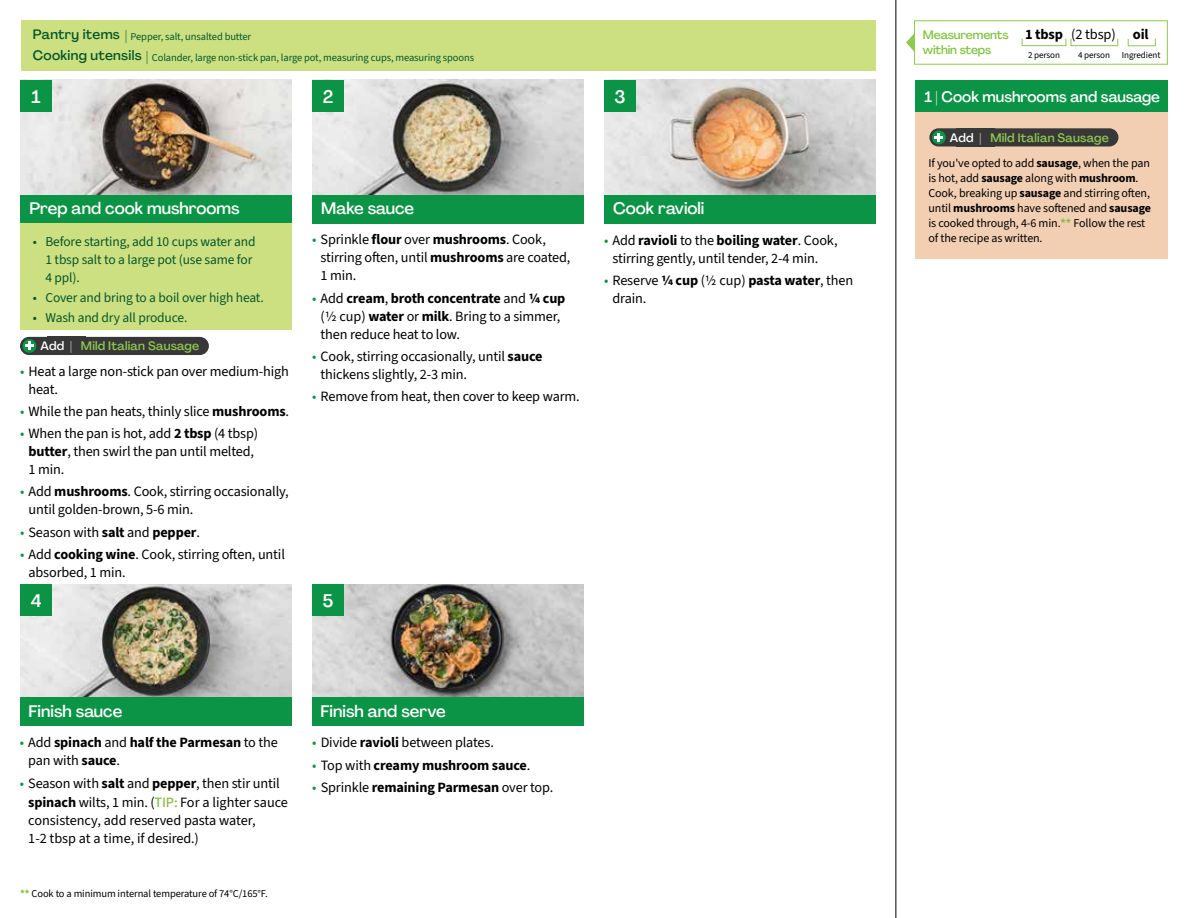
<style>
.page{position:relative;width:1188px;height:918px;background:#fff}
.page>*{position:absolute;margin:0;border:0;box-sizing:border-box;transform-origin:0 0}
.t1{font:500 18px "Agrandir";color:#fff}
.t2{font:500 16.5px "Agrandir";color:#fff}
.t3{font:500 15px "Agrandir";color:#fff}
.t4{font:700 14.4px "Source Sans 3";letter-spacing:-.01em;color:#000}
.t5{font:14.25px/18px "Source Sans 3";letter-spacing:-.01em;color:#000}
.t6{font:700 14.25px/18px "Source Sans 3";letter-spacing:-.01em;color:#000}
.t7{font:13.5px/18px "Source Sans 3";letter-spacing:-.01em;color:#05562c}
.t8{font:500 13.5px "Agrandir";letter-spacing:.025em;color:#05562c}
.t9{font:500 12.15px "Agrandir";letter-spacing:.02em;color:#91c84e}
.t10{font:12px/15px "Source Sans 3";letter-spacing:-.01em;color:#000}
.t11{font:500 12px/15.8px "Agrandir";letter-spacing:-.01em;color:#82c341}
.t12{font:10.5px "Source Sans 3";letter-spacing:-.01em;color:#05562c}
.t13{font:10.5px "Source Sans 3";letter-spacing:-.01em;color:#000}
.t14{font:9.15px "Source Sans 3";letter-spacing:-.01em;color:#000}
.s1{font-family:"Agrandir";font-weight:500;font-size:13.5px}
.s2{color:#fff}
.s3{color:#0b9446}
.s4{font-weight:700}
.s5{font-weight:400;color:#0b9446}
.s6{font-weight:400}
.s7{font-weight:500;color:#8cba42}
.s8{font-weight:700;color:#8cba42}
</style>
<div class="page">
<img style="left:20px;top:584px;width:272px;height:114px">
<img style="left:312px;top:584px;width:272px;height:114px">
<img style="left:20px;top:80px;width:272px;height:115px">
<img style="left:312px;top:80px;width:272px;height:115px">
<img style="left:604px;top:80px;width:272px;height:115px">
<div style="left:312px;top:195px;width:272px;height:29px;background:#0b9446"></div>
<div style="left:20px;top:195px;width:272px;height:29px;background:#0b9446"></div>
<div style="left:20px;top:698px;width:272px;height:28px;background:#0b9446"></div>
<div style="left:312px;top:698px;width:272px;height:28px;background:#0b9446"></div>
<div style="left:604px;top:195px;width:272px;height:29px;background:#0b9446"></div>
<div style="left:21px;top:20px;width:855px;height:51px;background:#cde081"></div>
<div style="left:20px;top:224px;width:272px;height:106px;background:#cde081"></div>
<hr style="left:896px;top:0;width:1px;height:918px;background:#000">
<div style="left:20px;top:584px;width:32px;height:32px;background:#0b9446"></div>
<div style="left:20px;top:80px;width:32px;height:32px;background:#0b9446"></div>
<div style="left:312px;top:584px;width:32px;height:32px;background:#0b9446"></div>
<div style="left:312px;top:80px;width:32px;height:32px;background:#0b9446"></div>
<div style="left:604px;top:80px;width:32px;height:32px;background:#0b9446"></div>
<div style="left:914px;top:20px;width:254px;height:45px;border:1px solid #91c84e"></div>
<div style="left:1022px;top:38px;width:44px;height:8px;border:1px solid #91c84e"></div>
<div style="left:1071px;top:38px;width:47px;height:8px;border:1px solid #91c84e"></div>
<div style="left:1128px;top:38px;width:28px;height:8px;border:1px solid #91c84e"></div>
<svg style="left:906px;top:33px;width:9px;height:19px"></svg>
<div style="left:48px;top:337px;width:38px;height:18px;background:#383839"></div>
<div style="left:20px;top:337px;width:61px;height:18px;background:#383839;border-radius:9px"></div>
<div style="left:22px;top:339px;width:14px;height:14px;background:#0b9446;border-radius:50%"></div>
<svg style="left:25px;top:341px;width:9px;height:9px"></svg>
<div style="left:72px;top:337px;width:137px;height:18px;background:#383839;border-radius:9px"></div>
<div style="left:916px;top:112px;width:252px;height:147px;background:#f2cfb3"></div>
<div style="left:916px;top:80px;width:252px;height:32px;background:#0b9446"></div>
<div style="left:957px;top:128px;width:38px;height:18px;background:#383839"></div>
<div style="left:929px;top:128px;width:62px;height:18px;background:#383839;border-radius:9px"></div>
<div style="left:932px;top:130px;width:14px;height:14px;background:#0b9446;border-radius:50%"></div>
<svg style="left:934px;top:133px;width:9px;height:9px"></svg>
<div style="left:982px;top:128px;width:136px;height:18px;background:#383839;border-radius:9px"></div>
<p class="t12" style="left:33px;top:30px;width:220px"><span class="s1">Pantry items |</span> Pepper, salt, unsalted butter</p>
<p class="t8" style="left:33px;top:47px;width:110px">Cooking utensils</p>
<p class="t12" style="left:146px;top:51px;width:329px"><span class="s1">|</span> Colander, large non-stick pan, large pot, measuring cups, measuring spoons</p>
<p class="t1" style="left:32px;top:86px;width:11px">1</p>
<p class="t1" style="left:323px;top:86px;width:12px">2</p>
<p class="t1" style="left:614px;top:85px;width:13px">3</p>
<p class="t2" style="left:29px;top:198px;width:212px">Prep and cook mushrooms</p>
<p class="t7" style="left:45px;top:232px;width:212px;text-indent:-13px">• Before starting, add 10 cups water and<br>1 tbsp salt to a large pot (use same for<br>4 ppl).</p>
<p class="t7" style="left:33px;top:288px;width:233px">• Cover and bring to a boil over high heat.</p>
<p class="t7" style="left:33px;top:308px;width:156px">• Wash and dry all produce.</p>
<p class="t9" style="left:41px;top:338px;width:160px"><span class="s2">Add |</span> Mild Italian Sausage</p>
<p class="t5" style="left:29px;top:362px;width:262px;text-indent:-9px"><span class="s3">•</span> Heat a large non-stick pan over medium-high heat.</p>
<p class="t5" style="left:20px;top:402px;width:271px"><span class="s3">•</span> While the pan heats, thinly slice <span class="s4">mushrooms</span>.</p>
<p class="t5" style="left:29px;top:424px;width:231px;text-indent:-9px"><span class="s3">•</span> When the pan is hot, add <span class="s4">2 tbsp</span> (4 tbsp) <span class="s4">butter</span>, then swirl the pan until melted,<br>1 min.</p>
<p class="t5" style="left:29px;top:483px;width:262px;text-indent:-9px"><span class="s3">•</span> Add <span class="s4">mushrooms</span>. Cook, stirring occasionally, until golden-brown, 5-6 min.</p>
<p class="t5" style="left:20px;top:523px;width:182px"><span class="s3">•</span> Season with <span class="s4">salt</span> and <span class="s4">pepper</span>.</p>
<p class="t5" style="left:29px;top:545px;width:258px;text-indent:-9px"><span class="s3">•</span> Add <span class="s4">cooking wine</span>. Cook, stirring often, until absorbed, 1 min.</p>
<p class="t1" style="left:31px;top:590px;width:12px">4</p>
<p class="t2" style="left:321px;top:198px;width:95px">Make sauce</p>
<p class="t2" style="left:613px;top:198px;width:93px">Cook ravioli</p>
<p class="t5" style="left:321px;top:231px;width:251px;text-indent:-9px"><span class="s3">•</span> Sprinkle <span class="s4">flour</span> over <span class="s4">mushrooms</span>. Cook, stirring often, until <span class="s4">mushrooms</span> are coated,<br>1 min.</p>
<p class="t5" style="left:321px;top:289px;width:246px;text-indent:-9px"><span class="s3">•</span> Add <span class="s4">cream</span>, <span class="s4">broth concentrate</span> and <span class="s4">1/4 cup </span>(1/2 cup) <span class="s4">water</span> or <span class="s4">milk</span>. Bring to a simmer, then reduce heat to low.</p>
<p class="t5" style="left:321px;top:347px;width:224px;text-indent:-9px"><span class="s3">•</span> Cook, stirring occasionally, until <span class="s4">sauce </span>thickens slightly, 2-3 min.</p>
<p class="t5" style="left:312px;top:387px;width:269px"><span class="s3">•</span> Remove from heat, then cover to keep warm.</p>
<p class="t5" style="left:613px;top:231px;width:227px;text-indent:-9px"><span class="s3">•</span> Add <span class="s4">ravioli</span> to the <span class="s4">boiling water</span>. Cook, stirring gently, until tender, 2-4 min.</p>
<p class="t5" style="left:613px;top:271px;width:242px;text-indent:-9px"><span class="s3">•</span> Reserve <span class="s4">1/4 cup</span> (1/2 cup) <span class="s4">pasta water</span>, then drain.</p>
<p class="t1" style="left:323px;top:590px;width:12px">5</p>
<p class="t2" style="left:29px;top:701px;width:95px">Finish sauce</p>
<p class="t2" style="left:321px;top:701px;width:127px">Finish and serve</p>
<p class="t6" style="left:28px;top:734px;width:251px;text-indent:-9px"><span class="s5">•</span> <span class="s6">Add</span> spinach <span class="s6">and</span> half the Parmesan <span class="s6">to the pan with</span> sauce<span class="s6">.</span></p>
<p class="t5" style="left:28px;top:774px;width:261px;text-indent:-9px"><span class="s3">•</span> Season with <span class="s4">salt</span> and <span class="s4">pepper</span>, then stir until <span class="s4">spinach</span> wilts, 1 min. (<span class="s7">TIP:</span> For a lighter sauce consistency, add reserved pasta water,<br>1-2 tbsp at a time, if desired.)</p>
<p class="t13" style="left:20px;top:887px;width:249px"><span class="s8">**</span> Cook to a minimum internal temperature of 74°C/165°F.</p>
<p class="t5" style="left:312px;top:734px;width:183px"><span class="s3">•</span> Divide <span class="s4">ravioli</span> between plates.</p>
<p class="t6" style="left:312px;top:756px;width:220px"><span class="s5">•</span> <span class="s6">Top with</span> creamy mushroom sauce<span class="s6">.</span></p>
<p class="t6" style="left:312px;top:778px;width:243px"><span class="s5">•</span> <span class="s6">Sprinkle</span> remaining Parmesan <span class="s6">over top.</span></p>
<p class="t11" style="left:923px;top:26px;width:87px">Measurements within steps</p>
<p class="t4" style="left:1025px;top:25px;width:125px">1 tbsp <span class="s6">(2 tbsp)</span> oil</p>
<p class="t14" style="left:1028px;top:49px;width:34px">2 person</p>
<p class="t14" style="left:1078px;top:49px;width:34px">4 person</p>
<p class="t14" style="left:1122px;top:49px;width:40px">Ingredient</p>
<p class="t3" style="left:924px;top:87px;width:237px">1 | Cook mushrooms and sausage</p>
<p class="t9" style="left:950px;top:130px;width:160px"><span class="s2">Add |</span> Mild Italian Sausage</p>
<p class="t10" style="left:928px;top:156px;width:224px">If you've opted to add <span class="s4">sausage</span>, when the pan is hot, add <span class="s4">sausage</span> along with <span class="s4">mushroom</span>.<br>Cook, breaking up <span class="s4">sausage</span> and stirring often, until <span class="s4">mushrooms</span> have softened and <span class="s4">sausage </span>is cooked through, 4-6 min.<span class="s8">**</span> Follow the rest of the recipe as written.</p>
</div>
